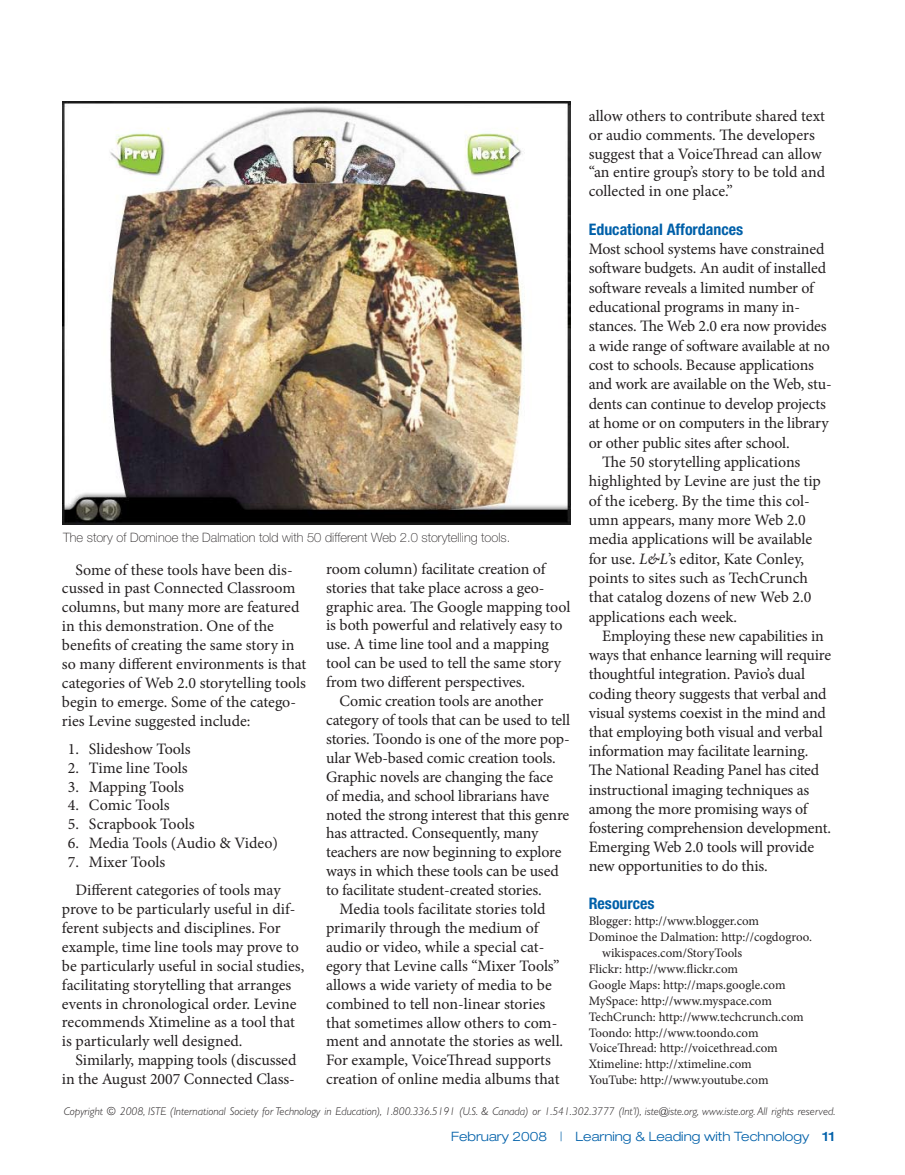
<style>
.page{position:relative;width:905px;height:1175px;background:#fff}
.page>*{position:absolute;margin:0;border:0;box-sizing:border-box;transform-origin:0 0}
.t1{font:15.9px/18.9px "Minion Pro";letter-spacing:-.005em;color:#231f20}
.t2{font:700 condensed 15.9px "Helvetica Neue LT Std";color:#0060a9}
.t3{font:12.9px "Minion Pro";color:#231f20}
.t4{font:100 12.9px "Helvetica Neue LT Std";color:#231f20}
.t5{font:300 expanded 12.9px "Helvetica Neue LT Std";color:#0060a9}
.t6{font:italic 300 11.25px "Gill Sans Std";color:#231f20}
.s1{font-style:italic}
.s2{font-weight:500}
</style>
<div class="page">
<img style="left:62px;top:102px;width:508px;height:423px">
<p class="t4" style="left:63px;top:530px;width:449px">The story of Dominoe the Dalmation told with 50 different Web 2.0 storytelling tools.</p>
<p class="t1" style="left:62px;top:560px;width:246px;text-indent:14px">Some of these tools have been dis&shy;cussed in past Connected Classroom columns, but many more are featured in this demonstration. One of the benefits of creating the same story in so many different environments is that categories of Web 2.0 storytelling tools begin to emerge. Some of the catego&shy;ries Levine suggested include:</p>
<p class="t1" style="left:68px;top:739px;width:124px">1. Slideshow Tools</p>
<p class="t1" style="left:68px;top:758px;width:121px">2. Time line Tools</p>
<p class="t1" style="left:68px;top:777px;width:118px">3. Mapping Tools</p>
<p class="t1" style="left:68px;top:796px;width:103px">4. Comic Tools</p>
<p class="t1" style="left:68px;top:815px;width:128px">5. Scrapbook Tools</p>
<p class="t1" style="left:68px;top:833px;width:212px">6. Media Tools (Audio &amp; Video)</p>
<p class="t1" style="left:75px;top:848px;width:207px;line-height:27.9px;text-indent:-8px">7. Mixer Tools<br>Different categories of tools may</p>
<p class="t1" style="left:62px;top:899px;width:244px">prove to be particularly useful in dif&shy;ferent subjects and disciplines. For example, time line tools may prove to be particularly useful in social studies, facilitating storytelling that arranges events in chronological order. Levine recommends Xtimeline as a tool that is particularly well designed.</p>
<p class="t1" style="left:62px;top:1050px;width:236px;text-align:right">Similarly, mapping tools (discussed in the August 2007 Connected Class-</p>
<p class="t1" style="left:326px;top:559px;width:221px">room column) facilitate creation of</p>
<p class="t1" style="left:326px;top:578px;width:220px">stories that take place across a geo-</p>
<p class="t1" style="left:326px;top:597px;width:246px">graphic area. The Google mapping tool</p>
<p class="t1" style="left:326px;top:616px;width:238px">is both powerful and relatively easy to</p>
<p class="t1" style="left:326px;top:635px;width:224px">use. A time line tool and a mapping</p>
<p class="t1" style="left:326px;top:654px;width:236px">tool can be used to tell the same story</p>
<p class="t1" style="left:326px;top:672px;width:201px">from two different perspectives.</p>
<p class="t1" style="left:339px;top:691px;width:205px">Comic creation tools are another</p>
<p class="t1" style="left:326px;top:710px;width:245px">category of tools that can be used to tell</p>
<p class="t1" style="left:326px;top:729px;width:245px">stories. Toondo is one of the more pop-</p>
<p class="t1" style="left:326px;top:748px;width:231px">ular Web-based comic creation tools.</p>
<p class="t1" style="left:326px;top:767px;width:229px">Graphic novels are changing the face</p>
<p class="t1" style="left:326px;top:786px;width:224px">of media, and school librarians have</p>
<p class="t1" style="left:326px;top:805px;width:245px">noted the strong interest that this genre</p>
<p class="t1" style="left:326px;top:824px;width:214px">has attracted. Consequently, many</p>
<p class="t1" style="left:326px;top:843px;width:237px">teachers are now beginning to explore</p>
<p class="t1" style="left:326px;top:861px;width:234px">ways in which these tools can be used</p>
<p class="t1" style="left:326px;top:880px;width:217px">to facilitate student-created stories.</p>
<p class="t1" style="left:339px;top:899px;width:207px">Media tools facilitate stories told</p>
<p class="t1" style="left:326px;top:918px;width:214px">primarily through the medium of</p>
<p class="t1" style="left:326px;top:937px;width:220px">audio or video, while a special cat-</p>
<p class="t1" style="left:326px;top:956px;width:235px">egory that Levine calls “Mixer Tools”</p>
<p class="t1" style="left:326px;top:975px;width:227px">allows a wide variety of media to be</p>
<p class="t1" style="left:326px;top:994px;width:221px">combined to tell non-linear stories</p>
<p class="t1" style="left:326px;top:1013px;width:233px">that sometimes allow others to com-</p>
<p class="t1" style="left:326px;top:1032px;width:239px">ment and annotate the stories as well.</p>
<p class="t1" style="left:326px;top:1050px;width:226px">For example, VoiceThread supports</p>
<p class="t1" style="left:326px;top:1069px;width:235px">creation of online media albums that</p>
<p class="t1" style="left:588px;top:106px;width:238px">allow others to contribute shared text or audio comments. The developers suggest that a VoiceThread can allow “an entire group’s story to be told and collected in one place.”</p>
<p class="t2" style="left:588px;top:219px;width:156px">Educational Affordances</p>
<p class="t1" style="left:588px;top:239px;width:237px">Most school systems have constrained</p>
<p class="t1" style="left:588px;top:259px;width:239px">software budgets. An audit of installed</p>
<p class="t1" style="left:588px;top:278px;width:227px">software reveals a limited number of</p>
<p class="t1" style="left:588px;top:297px;width:213px">educational programs in many in-</p>
<p class="t1" style="left:588px;top:317px;width:239px">stances. The Web 2.0 era now provides</p>
<p class="t1" style="left:588px;top:336px;width:243px">a wide range of software available at no</p>
<p class="t1" style="left:588px;top:355px;width:227px">cost to schools. Because applications</p>
<p class="t1" style="left:588px;top:375px;width:244px">and work are available on the Web, stu-</p>
<p class="t1" style="left:588px;top:394px;width:239px">dents can continue to develop projects</p>
<p class="t1" style="left:588px;top:414px;width:241px">at home or on computers in the library</p>
<p class="t1" style="left:588px;top:433px;width:202px">or other public sites after school.</p>
<p class="t1" style="left:602px;top:452px;width:200px">The 50 storytelling applications</p>
<p class="t1" style="left:588px;top:472px;width:233px">highlighted by Levine are just the tip</p>
<p class="t1" style="left:588px;top:491px;width:223px">of the iceberg. By the time this col-</p>
<p class="t1" style="left:588px;top:510px;width:218px">umn appears, many more Web 2.0</p>
<p class="t1" style="left:588px;top:530px;width:225px">media applications will be available</p>
<p class="t1" style="left:588px;top:549px;width:217px">for use. <span class="s1">L&amp;L</span>’s editor, Kate Conley,</p>
<p class="t1" style="left:588px;top:568px;width:221px">points to sites such as TechCrunch</p>
<p class="t1" style="left:588px;top:588px;width:224px">that catalog dozens of new Web 2.0</p>
<p class="t1" style="left:588px;top:607px;width:150px">applications each week.</p>
<p class="t1" style="left:602px;top:626px;width:223px">Employing these new capabilities in</p>
<p class="t1" style="left:588px;top:645px;width:244px">ways that enhance learning will require</p>
<p class="t1" style="left:588px;top:665px;width:218px">thoughtful integration. Pavio’s dual</p>
<p class="t1" style="left:588px;top:684px;width:239px">coding theory suggests that verbal and</p>
<p class="t1" style="left:588px;top:703px;width:239px">visual systems coexist in the mind and</p>
<p class="t1" style="left:588px;top:722px;width:235px">that employing both visual and verbal</p>
<p class="t1" style="left:588px;top:741px;width:221px">information may facilitate learning.</p>
<p class="t1" style="left:588px;top:761px;width:232px">The National Reading Panel has cited</p>
<p class="t1" style="left:588px;top:780px;width:222px">instructional imaging techniques as</p>
<p class="t1" style="left:588px;top:799px;width:220px">among the more promising ways of</p>
<p class="t1" style="left:588px;top:818px;width:244px">fostering comprehension development.</p>
<p class="t1" style="left:588px;top:837px;width:227px">Emerging Web 2.0 tools will provide</p>
<p class="t1" style="left:588px;top:857px;width:181px">new opportunities to do this.</p>
<p class="t2" style="left:588px;top:894px;width:67px">Resources</p>
<p class="t3" style="left:588px;top:912px;width:172px">Blogger: http://www.blogger.com</p>
<p class="t3" style="left:588px;top:928px;width:225px">Dominoe the Dalmation: http://cogdogroo.</p>
<p class="t3" style="left:602px;top:944px;width:141px">wikispaces.com/StoryTools</p>
<p class="t3" style="left:588px;top:960px;width:151px">Flickr: http://www.flickr.com</p>
<p class="t3" style="left:588px;top:976px;width:198px">Google Maps: http://maps.google.com</p>
<p class="t3" style="left:588px;top:992px;width:185px">MySpace: http://www.myspace.com</p>
<p class="t3" style="left:588px;top:1007px;width:216px">TechCrunch: http://www.techcrunch.com</p>
<p class="t3" style="left:588px;top:1023px;width:171px">Toondo: http://www.toondo.com</p>
<p class="t3" style="left:588px;top:1039px;width:191px">VoiceThread: http://voicethread.com</p>
<p class="t3" style="left:588px;top:1055px;width:164px">Xtimeline: http://xtimeline.com</p>
<p class="t3" style="left:588px;top:1071px;width:181px">YouTube: http://www.youtube.com</p>
<p class="t6" style="left:64px;top:1105px;width:773px">Copyright © 2008, ISTE (International Society for Technology in Education), 1.800.336.5191 (U.S. &amp; Canada) or 1.541.302.3777 (Int’l), iste@iste.org, www.iste.org. All rights reserved.</p>
<p class="t5" style="left:451px;top:1128px;width:385px">February 2008 | Learning &amp; Leading with Technology <span class="s2">11</span></p>
</div>
